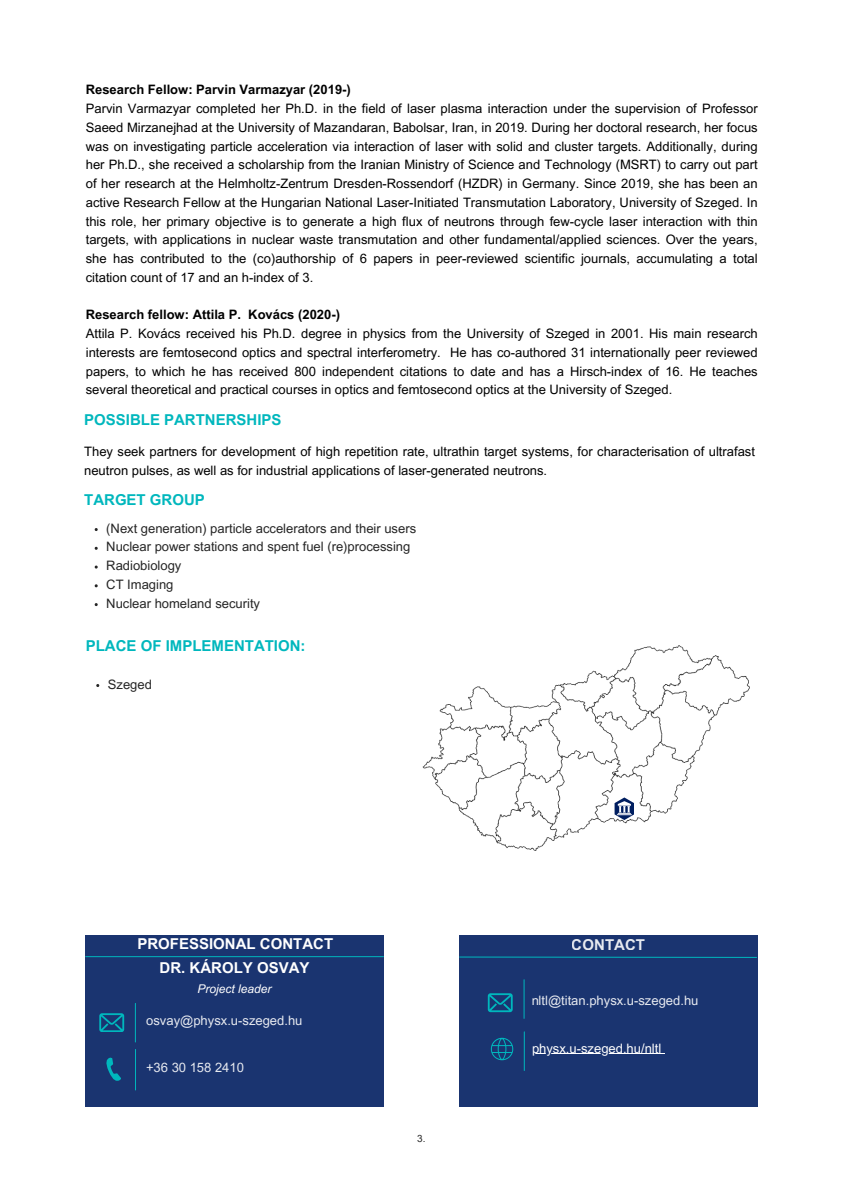
<style>
.page{position:relative;width:842px;height:1191px;background:#fff}
.page>*{position:absolute;margin:0;border:0;box-sizing:border-box;transform-origin:0 0}
.t1{font:700 15px "Arial MT Pro";color:#00b7bd}
.t2{font:700 15px "Arial MT Pro";color:#fff}
.t3{font:13px/18.8px "Arial MT Pro";color:#000}
.t4{font:13px "Arial MT Pro";color:#252525}
.t5{font:13px "Arial MT Pro";color:#fff}
.t6{font:italic 12px "Arial MT Pro";color:#fff}
.t7{font:10px "Arial MT Pro";color:#252525}
.s1{font-weight:700}
</style>
<div class="page">
<img style="left:422px;top:645px;width:327px;height:206px">
<svg style="left:615px;top:797px;width:19px;height:23px"></svg>
<div style="left:459px;top:935px;width:298px;height:171px;background:#1a3470"></div>
<div style="left:85px;top:935px;width:299px;height:171px;background:#1a3470"></div>
<svg style="left:106px;top:1057px;width:15px;height:24px"></svg>
<hr style="left:135px;top:1049px;width:1px;height:40px;background:#00b7bd">
<svg style="left:99px;top:1013px;width:25px;height:18px"></svg>
<hr style="left:135px;top:1003px;width:1px;height:38px;background:#00b7bd">
<hr style="left:86px;top:956px;width:297px;height:1px;background:#00b7bd">
<svg style="left:488px;top:993px;width:25px;height:18px"></svg>
<hr style="left:524px;top:979px;width:1px;height:39px;background:#00b7bd">
<hr style="left:532px;top:1053px;width:129px;height:1px;background:#fff">
<svg style="left:491px;top:1037px;width:22px;height:23px"></svg>
<svg style="left:459px;top:956px;width:298px;height:2px"></svg>
<hr style="left:524px;top:1031px;width:1px;height:39px;background:#00b7bd">
<p class="t3" style="left:86px;top:82px;width:673px"><span class="s1">Research Fellow: Parvin Varmazyar (2019-)<br></span>Parvin Varmazyar completed her Ph.D. in the field of laser plasma interaction under the supervision of Professor Saeed Mirzanejhad at the University of Mazandaran, Babolsar, Iran, in 2019. During her doctoral research, her focus was on investigating particle acceleration via interaction of laser with solid and cluster targets. Additionally, during her Ph.D., she received a scholarship from the Iranian Ministry of Science and Technology (MSRT) to carry out part of her research at the Helmholtz-Zentrum Dresden-Rossendorf (HZDR) in Germany. Since 2019, she has been an active Research Fellow at the Hungarian National Laser-Initiated Transmutation Laboratory, University of Szeged. In this role, her primary objective is to generate a high flux of neutrons through few-cycle laser interaction with thin targets, with applications in nuclear waste transmutation and other fundamental/applied sciences. Over the years, she has contributed to the (co)authorship of 6 papers in peer-reviewed scientific journals, accumulating a total citation count of 17 and an h-index of 3.</p>
<h1 class="t3" style="left:86px;top:307px;width:673px"><span class="s1">Research fellow: Attila P. Kovács (2020-)<br></span>Attila P. Kovács received his Ph.D. degree in physics from the University of Szeged in 2001. His main research interests are femtosecond optics and spectral interferometry. He has co-authored 31 internationally peer reviewed papers, to which he has received 800 independent citations to date and has a Hirsch-index of 16. He teaches several theoretical and practical courses in optics and femtosecond optics at the University of Szeged.</h1>
<h2 class="t1" style="left:84px;top:414px;width:199px">POSSIBLE PARTNERSHIPS</h2>
<h2 class="t3" style="left:84px;top:443px;width:672px">They seek partners for development of high repetition rate, ultrathin target systems, for characterisation of ultrafast neutron pulses, as well as for industrial applications of laser-generated neutrons.</h2>
<p class="t1" style="left:84px;top:494px;width:122px">TARGET GROUP</p>
<h1 class="t4" style="left:106px;top:523px;width:311px">(Next generation) particle accelerators and their users</h1>
<h2 class="t4" style="left:106px;top:542px;width:306px">Nuclear power stations and spent fuel (re)processing</h2>
<h1 class="t4" style="left:106px;top:560px;width:77px">Radiobiology</h1>
<p class="t4" style="left:106px;top:579px;width:69px">CT Imaging</p>
<p class="t4" style="left:106px;top:598px;width:155px">Nuclear homeland security</p>
<p class="t1" style="left:86px;top:640px;width:221px">PLACE OF IMPLEMENTATION:</p>
<p class="t4" style="left:108px;top:679px;width:46px">Szeged</p>
<p class="t2" style="left:137px;top:937px;width:197px">PROFESSIONAL CONTACT</p>
<p class="t2" style="left:160px;top:962px;width:151px">DR. KÁROLY OSVAY</p>
<p class="t6" style="left:198px;top:984px;width:76px">Project leader</p>
<p class="t5" style="left:146px;top:1015px;width:158px">osvay@physx.u-szeged.hu</p>
<p class="t5" style="left:146px;top:1062px;width:99px">+36 30 158 2410</p>
<h1 class="t7" style="left:417px;top:1134px;width:10px">3.</h1>
<p class="t2" style="left:572px;top:938px;width:75px">CONTACT</p>
<p class="t5" style="left:531px;top:995px;width:169px">nltl@titan.physx.u-szeged.hu</p>
<h1 class="t5" style="left:532px;top:1042px;width:131px">physx.u-szeged.hu/nltl</h1>
</div>
